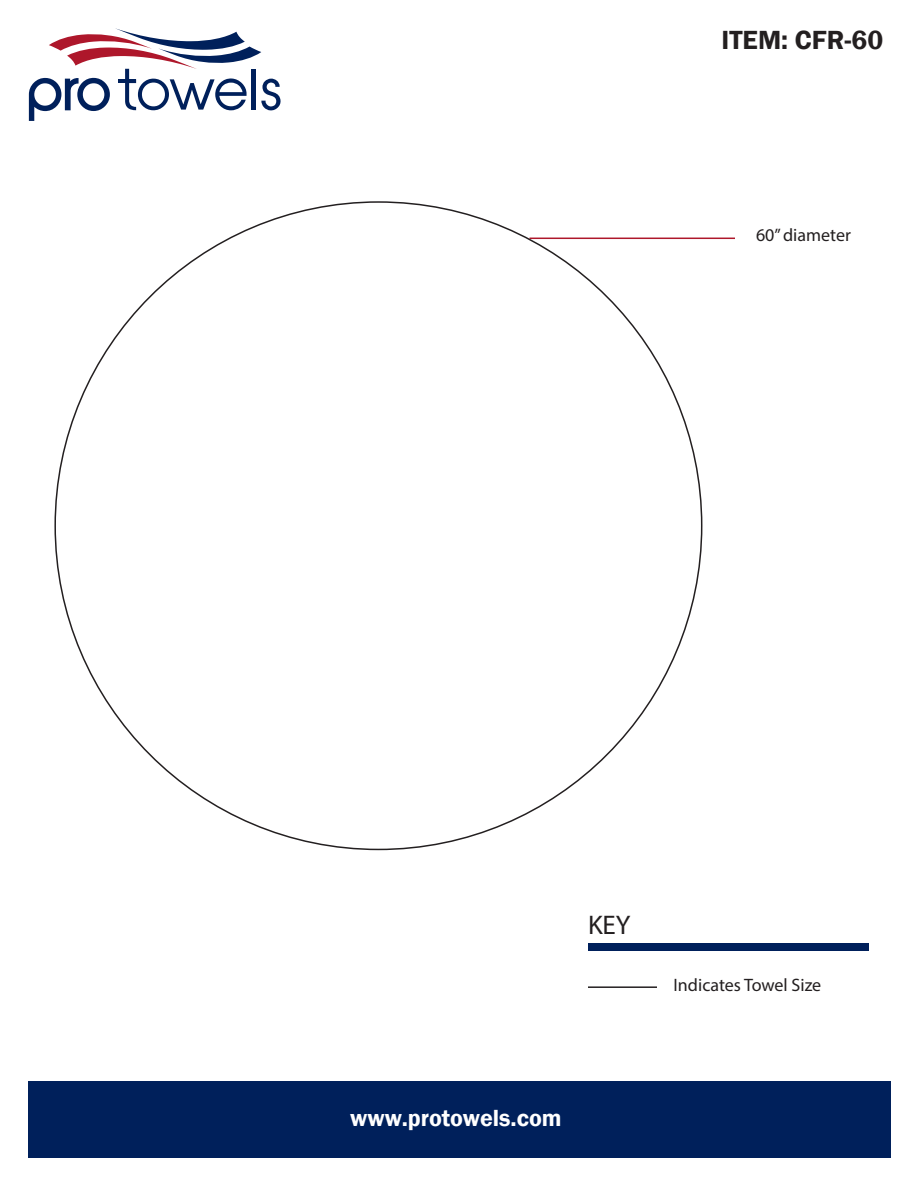
<style>
.page{position:relative;width:918px;height:1188px;background:#fff}
.page>*{position:absolute;margin:0;border:0;box-sizing:border-box;transform-origin:0 0}
.t1{font:600 27px "Franklin Gothic";color:#231f20}
.t2{font:27px "Myriad Pro";color:#231f20}
.t3{font:600 24px "Franklin Gothic";color:#fff}
.t4{font:18px "Myriad Pro";color:#231f20}
</style>
<div class="page">
<svg style="left:29px;top:28px;width:252px;height:93px"></svg>
<div style="left:28px;top:1081px;width:863px;height:77px;background:#00205b"></div>
<hr style="left:530px;top:238px;width:205px;height:1px;background:#ae172b">
<hr style="left:588px;top:986px;width:69px;height:2px;background:#231f20">
<div style="left:588px;top:944px;width:280px;height:7px;background:#00205b"></div>
<h1 class="t1" style="left:722px;top:24px;width:163px">ITEM: CFR-60</h1>
<p class="t4" style="left:756px;top:223px;width:96px">60” diameter</p>
<h1 class="t2" style="left:588px;top:908px;width:44px">KEY</h1>
<p class="t4" style="left:674px;top:974px;width:149px">Indicates Towel Size</p>
<h2 class="t3" style="left:350px;top:1103px;width:213px">www.protowels.com</h2>
</div>
